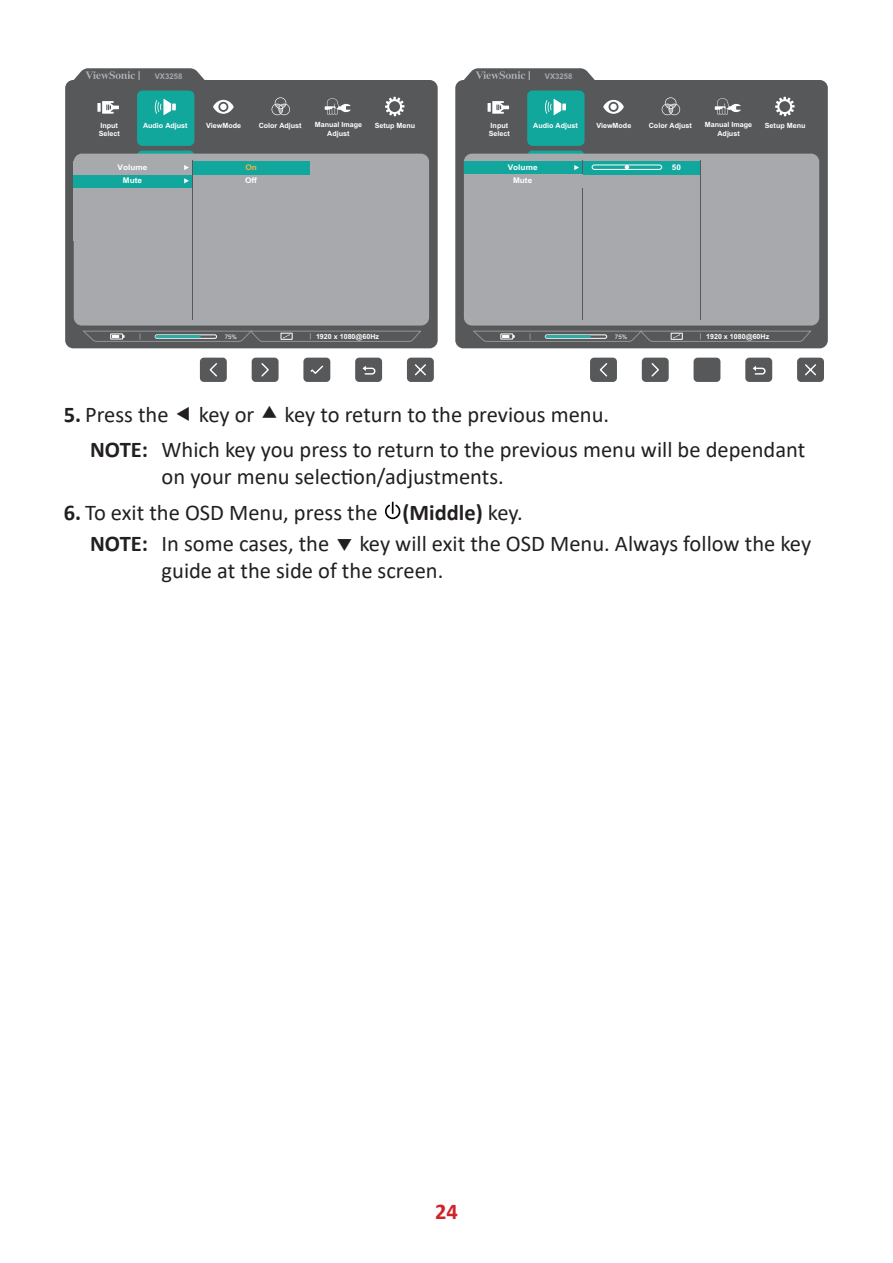
<style>
.page{position:relative;width:893px;height:1263px;background:#fff}
.page>*{position:absolute;margin:0;border:0;box-sizing:border-box;transform-origin:0 0}
.t1{font:22.5px/35.5px "Calibri";color:#231f20}
.t2{font:700 22.5px "Calibri";color:#d1232a}
.t3{font:700 7.8px/13.4px "Arial";color:#fff;text-align:center;scale:1.06 1}
.t4{font:700 7.8px "Arial";color:#a8a9ad}
.t5{font:700 7.8px "Arial";color:#fbb03f;scale:1.06 1}
.t6{font:700 7.2px/8.6px "Arial";color:#fff}
.t7{font:700 7.05px "Arial";color:#fff}
.t8{font:6.15px "Arial";color:#fff}
.s1{font-weight:700}
</style>
<div class="page">
<div style="left:65px;top:80px;width:373px;height:268px;background:#57585a;border-radius:8px"></div>
<svg style="left:137px;top:151px;width:57px;height:3px"></svg>
<div style="left:74px;top:154px;width:355px;height:172px;background:#a8a9ad;border-radius:8px"></div>
<svg style="left:70px;top:68px;width:135px;height:13px"></svg>
<div style="left:137px;top:91px;width:57px;height:55px;background:#12a79d;border-radius:5px"></div>
<div style="left:74px;top:174px;width:118px;height:13px;background:#12a79d"></div>
<svg style="left:184px;top:178px;width:5px;height:5px"></svg>
<svg style="left:184px;top:165px;width:5px;height:5px"></svg>
<div style="left:192px;top:161px;width:118px;height:13px;background:#12a79d"></div>
<hr style="left:192px;top:160px;width:1px;height:160px;background:#57585a">
<svg style="left:83px;top:330px;width:338px;height:12px"></svg>
<div style="left:155px;top:335px;width:62px;height:4px;border:1px solid #fff;border-radius:2px"></div>
<hr style="left:155px;top:335px;width:46px;height:3px;background:#2eaca7;border-radius:2px">
<svg style="left:385px;top:97px;width:19px;height:19px"></svg>
<svg style="left:213px;top:100px;width:21px;height:14px"></svg>
<div style="left:220px;top:104px;width:7px;height:6px;background:#fff;border-radius:50%"></div>
<svg style="left:325px;top:98px;width:25px;height:17px"></svg>
<svg style="left:97px;top:101px;width:22px;height:13px"></svg>
<svg style="left:154px;top:99px;width:22px;height:16px"></svg>
<svg style="left:272px;top:97px;width:18px;height:18px"></svg>
<div style="left:200px;top:358px;width:27px;height:24px;background:#57585a;border-radius:4px"></div>
<svg style="left:209px;top:363px;width:8px;height:14px"></svg>
<div style="left:252px;top:358px;width:27px;height:24px;background:#57585a;border-radius:4px"></div>
<svg style="left:261px;top:363px;width:8px;height:14px"></svg>
<div style="left:407px;top:358px;width:27px;height:24px;background:#57585a;border-radius:4px"></div>
<svg style="left:414px;top:364px;width:12px;height:12px"></svg>
<div style="left:355px;top:358px;width:27px;height:24px;background:#57585a;border-radius:4px"></div>
<svg style="left:362px;top:366px;width:14px;height:9px"></svg>
<div style="left:303px;top:358px;width:27px;height:24px;background:#57585a;border-radius:4px"></div>
<svg style="left:310px;top:365px;width:13px;height:9px"></svg>
<div style="left:455px;top:80px;width:373px;height:268px;background:#57585a;border-radius:8px"></div>
<svg style="left:527px;top:151px;width:57px;height:3px"></svg>
<div style="left:464px;top:154px;width:355px;height:172px;background:#a8a9ad;border-radius:8px"></div>
<svg style="left:460px;top:68px;width:135px;height:13px"></svg>
<div style="left:527px;top:91px;width:58px;height:55px;background:#12a79d;border-radius:5px"></div>
<div style="left:464px;top:161px;width:118px;height:13px;background:#12a79d"></div>
<svg style="left:574px;top:165px;width:5px;height:5px"></svg>
<div style="left:582px;top:161px;width:119px;height:13px;background:#12a79d"></div>
<hr style="left:700px;top:160px;width:1px;height:160px;background:#57585a">
<hr style="left:582px;top:160px;width:1px;height:160px;background:#57585a">
<div style="left:694px;top:358px;width:26px;height:24px;background:#57585a;border-radius:4px"></div>
<div style="left:590px;top:358px;width:27px;height:24px;background:#57585a;border-radius:4px"></div>
<svg style="left:599px;top:363px;width:9px;height:14px"></svg>
<div style="left:642px;top:358px;width:27px;height:24px;background:#57585a;border-radius:4px"></div>
<svg style="left:651px;top:363px;width:8px;height:14px"></svg>
<div style="left:797px;top:358px;width:27px;height:24px;background:#57585a;border-radius:4px"></div>
<svg style="left:805px;top:364px;width:11px;height:12px"></svg>
<div style="left:745px;top:358px;width:27px;height:24px;background:#57585a;border-radius:4px"></div>
<svg style="left:753px;top:366px;width:13px;height:9px"></svg>
<svg style="left:473px;top:330px;width:339px;height:12px"></svg>
<div style="left:545px;top:335px;width:62px;height:4px;border:1px solid #fff;border-radius:2px"></div>
<hr style="left:545px;top:335px;width:46px;height:3px;background:#2eaca7;border-radius:2px">
<svg style="left:775px;top:97px;width:20px;height:19px"></svg>
<svg style="left:603px;top:100px;width:21px;height:14px"></svg>
<div style="left:610px;top:104px;width:7px;height:6px;background:#fff;border-radius:50%"></div>
<svg style="left:715px;top:98px;width:26px;height:17px"></svg>
<svg style="left:488px;top:101px;width:21px;height:13px"></svg>
<svg style="left:544px;top:99px;width:22px;height:16px"></svg>
<svg style="left:662px;top:97px;width:18px;height:18px"></svg>
<div style="left:592px;top:165px;width:70px;height:5px;border:1px solid #fff;border-radius:2px"></div>
<svg style="left:625px;top:165px;width:4px;height:4px"></svg>
<svg style="left:385px;top:502px;width:15px;height:17px"></svg>
<p class="t4" style="left:155px;top:71px;width:29px">VX3258</p>
<p class="t6" style="left:99px;top:121px;width:23px">Input<br>Select</p>
<p class="t6" style="left:143px;top:121px;width:46px">Audio Adjust</p>
<p class="t3" style="left:118px;top:160px;width:30px">Volume<br>Mute</p>
<p class="t6" style="left:206px;top:121px;width:36px">ViewMode</p>
<p class="t6" style="left:259px;top:121px;width:45px">Color Adjust</p>
<p class="t6" style="left:315px;top:121px;width:49px">Manual Image</p>
<p class="t6" style="left:375px;top:121px;width:42px">Setup Menu</p>
<p class="t6" style="left:327px;top:129px;width:24px">Adjust</p>
<p class="t5" style="left:245px;top:162px;width:12px">On</p>
<p class="t3" style="left:245px;top:174px;width:13px">Off</p>
<p class="t8" style="left:225px;top:332px;width:14px">75%</p>
<p class="t7" style="left:316px;top:331px;width:65px">1920 x 1080@60Hz</p>
<p class="t4" style="left:545px;top:71px;width:29px">VX3258</p>
<p class="t6" style="left:596px;top:121px;width:36px">ViewMode</p>
<p class="t6" style="left:649px;top:121px;width:45px">Color Adjust</p>
<p class="t6" style="left:705px;top:121px;width:49px">Manual Image</p>
<p class="t6" style="left:765px;top:121px;width:42px">Setup Menu</p>
<p class="t6" style="left:717px;top:129px;width:24px">Adjust</p>
<p class="t6" style="left:489px;top:121px;width:23px">Input<br>Select</p>
<p class="t6" style="left:533px;top:121px;width:46px">Audio Adjust</p>
<p class="t3" style="left:508px;top:160px;width:30px">Volume</p>
<p class="t3" style="left:672px;top:160px;width:10px">50</p>
<p class="t3" style="left:513px;top:174px;width:20px">Mute</p>
<p class="t8" style="left:615px;top:332px;width:14px">75%</p>
<p class="t7" style="left:706px;top:331px;width:65px">1920 x 1080@60Hz</p>
<p class="t1" style="left:105px;top:396px;width:702px;text-indent:180px">key to return to the previous menu.<br><span class="s1">NOTE</span> Which key you press to return to the previous menu will be dependant</p>
<p class="t1" style="left:162px;top:458px;width:344px">on your menu selection/adjustments.</p>
<p class="t1" style="left:105px;top:496px;width:419px;line-height:31.2px;text-indent:-41px"><span class="s1">6.</span> To exit the OSD Menu, press the <span class="s1">(Middle)</span> key.<br><span class="s1">NOTE</span> In some cases, the</p>
<p class="t1" style="left:64px;top:396px;width:106px"><span class="s1">5.</span> Press the</p>
<p class="t1" style="left:199px;top:396px;width:57px">key or</p>
<p class="t1" style="left:162px;top:529px;width:651px;line-height:27px;text-indent:198px">key will exit the OSD Menu. Always follow the key guide at the side of the screen.</p>
<p class="t2" style="left:435px;top:1196px;width:24px">24</p>
</div>
